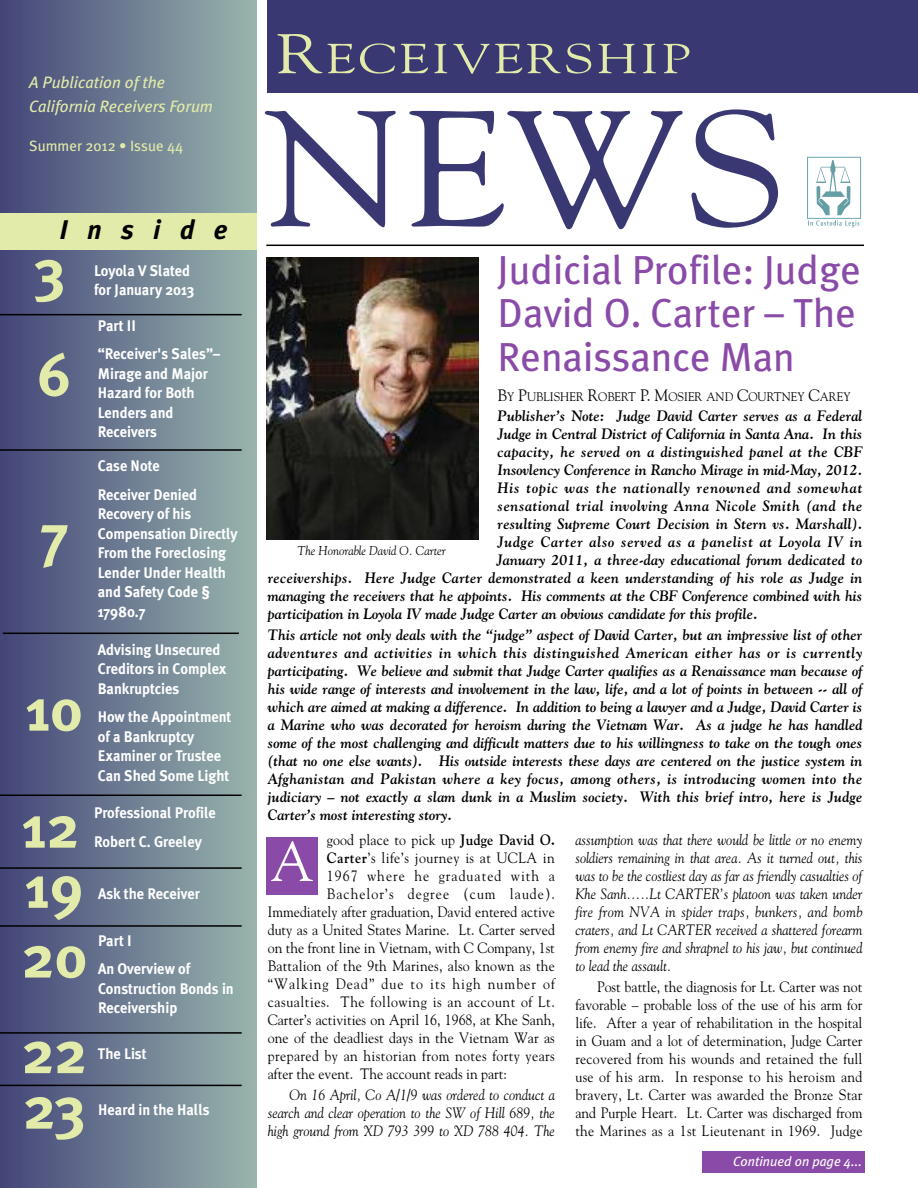
<style>
.page{position:relative;width:918px;height:1188px;background:#fff}
.page>*{position:absolute;margin:0;border:0;box-sizing:border-box;transform-origin:0 0}
.t1{font:163.5px "Goudy";color:#393872;scale:1.1 1}
.t2{font:700 60px "Meta Plus";color:#e2eba9}
.t3{font:55.5px "Goudy";color:#fff}
.t4{font:41.7px "Goudy";letter-spacing:.065em;color:#e2eba9;scale:1.25 1}
.t5{font:40.5px/43.5px "Meta Plus";color:#8a4ba8}
.t6{font:italic 700 27px "Meta Plus";letter-spacing:.71em;color:#000}
.t7{font:italic 16.5px/24px "Meta Plus";color:#e2eba9}
.t8{font:700 15.3px/19.5px "Meta Plus";color:#fff;scale:.94 1}
.t9{font:italic 700 15px/18px "Goudy";letter-spacing:.01em;color:#000;text-align:justify;scale:.95 1}
.t10{font:15px/18px "Goudy";letter-spacing:.01em;color:#000;text-align:justify;scale:.92 1}
.t11{font:italic 15px/18px "Goudy";color:#000;text-align:justify;scale:.92 1}
.t12{font:15px "Goudy";letter-spacing:.075em;color:#000;scale:.92 1}
.t13{font:italic 700 15px "Goudy";letter-spacing:.04em;color:#000;scale:.95 1}
.t14{font:italic 700 15px "Goudy";letter-spacing:.045em;color:#000;scale:.95 1}
.t15{font:italic 700 15px "Goudy";letter-spacing:.055em;color:#000;scale:.95 1}
.t16{font:15px "Goudy";letter-spacing:.03em;color:#000;scale:.92 1}
.t17{font:15px "Goudy";letter-spacing:.04em;color:#000;scale:.92 1}
.t18{font:15px "Goudy";letter-spacing:.035em;color:#000;scale:.92 1}
.t19{font:15px "Meta Plus";color:#e2eba9}
.t20{font:italic 13.5px "Meta Plus";color:#fff}
.t21{font:italic 12.75px "Goudy";color:#000;scale:.94 1}
.t22{font:12.3px "Goudy";color:#000;scale:.95 1}
.s1{font-size:55.5px}
.s2{font-size:16.5px}
.s3{font-weight:700}
</style>
<div class="page">
<div style="left:0;top:0;width:256px;height:1188px;background:linear-gradient(to right,#434478,#98b4ac)"></div>
<div style="left:0;top:213px;width:256px;height:36px;background:#e2eba9"></div>
<div style="left:268px;top:0;width:650px;height:93px;background:#393872"></div>
<div style="left:807px;top:157px;width:54px;height:62px;border:1px solid #6faab1"></div>
<svg style="left:808px;top:160px;width:51px;height:68px"></svg>
<hr style="left:266px;top:245px;width:598px;height:1px;background:#000">
<hr style="left:0;top:314px;width:242px;height:1px;background:#000">
<hr style="left:0;top:449px;width:242px;height:2px;background:#000">
<hr style="left:0;top:795px;width:242px;height:1px;background:#000">
<hr style="left:0;top:1032px;width:242px;height:2px;background:#000">
<hr style="left:0;top:867px;width:242px;height:2px;background:#000">
<hr style="left:0;top:1085px;width:242px;height:1px;background:#000">
<hr style="left:0;top:925px;width:242px;height:2px;background:#000">
<hr style="left:3px;top:633px;width:236px;height:1px;background:#000">
<div style="left:266px;top:837px;width:52px;height:58px;background:#8a4ba8"></div>
<div style="left:703px;top:1151px;width:162px;height:22px;background:#8a4ba8"></div>
<img style="left:266px;top:258px;width:212px;height:282px">
<p class="t7" style="left:29px;top:71px;width:185px">A Publication of the<br>California Receivers Forum</p>
<p class="t19" style="left:29px;top:137px;width:156px">Summer 2012 • Issue 44</p>
<h3 class="t6" style="left:60px;top:214px;width:170px">Inside</h3>
<h2 class="t2" style="left:35px;top:235px;width:32px">3</h2>
<p class="t8" style="left:94px;top:261px;width:108px">Loyola V Slated for January 2013</p>
<h2 class="t2" style="left:38px;top:340px;width:35px">6</h2>
<h2 class="t2" style="left:41px;top:500px;width:29px">7</h2>
<h2 class="t2" style="left:26px;top:675px;width:58px">10</h2>
<p class="t8" style="left:98px;top:311px;width:132px;line-height:28.2px">Part II<br>“Receiver's Sales”–</p>
<p class="t8" style="left:98px;top:363px;width:119px">Mirage and Major<br>Hazard for Both<br>Lenders and<br>Receivers</p>
<p class="t8" style="left:98px;top:452px;width:107px;line-height:28.2px">Case Note<br>Receiver Denied</p>
<p class="t8" style="left:98px;top:504px;width:150px">Recovery of his<br>Compensation Directly<br>From the Foreclosing<br>Lender Under Health and Safety Code §<br>17980.7</p>
<p class="t8" style="left:98px;top:640px;width:138px">Advising Unsecured<br>Creditors in Complex<br>Bankruptcies</p>
<p class="t8" style="left:98px;top:707px;width:144px">How the Appointment of a Bankruptcy<br>Examiner or Trustee<br>Can Shed Some Light</p>
<h2 class="t2" style="left:22px;top:792px;width:59px">12</h2>
<p class="t8" style="left:94px;top:799px;width:131px;line-height:28.2px">Professional Profile<br>Robert C. Greeley</p>
<h2 class="t2" style="left:25px;top:852px;width:60px">19</h2>
<p class="t8" style="left:98px;top:884px;width:110px">Ask the Receiver</p>
<h2 class="t2" style="left:22px;top:922px;width:67px">20</h2>
<p class="t8" style="left:98px;top:927px;width:100px;line-height:28.2px">Part I<br>An Overview of</p>
<p class="t8" style="left:98px;top:979px;width:146px">Construction Bonds in<br>Receivership</p>
<h2 class="t2" style="left:22px;top:1017px;width:66px">22</h2>
<p class="t8" style="left:98px;top:1044px;width:53px">The List</p>
<h2 class="t2" style="left:23px;top:1073px;width:64px">23</h2>
<p class="t8" style="left:98px;top:1100px;width:120px">Heard in the Halls</p>
<h3 class="t4" style="left:277px;top:34px;width:333px"><span class="s1">R</span>ECEIVERSHIP</h3>
<h1 class="t1" style="left:266px;top:74px;width:474px">NEWS</h1>
<h3 class="t5" style="left:498px;top:248px;width:365px">Judicial Profile: Judge<br>David O. Carter – The<br>Renaissance Man</h3>
<p class="t22" style="left:498px;top:389px;width:373px"><span class="s2">B</span>Y <span class="s2">P</span>UBLISHER <span class="s2">R</span>OBERT <span class="s2">P. M</span>OSIER AND <span class="s2">C</span>OURTNEY <span class="s2">C</span>AREY</p>
<p class="t9" style="left:498px;top:407px;width:386px">Publisher’s Note: Judge David Carter serves as a Federal</p>
<p class="t9" style="left:498px;top:425px;width:386px">Judge in Central District of California in Santa Ana. In this</p>
<p class="t9" style="left:498px;top:443px;width:386px">capacity, he served on a distinguished panel at the CBF</p>
<p class="t9" style="left:498px;top:461px;width:386px">Insovlency Conference in Rancho Mirage in mid-May, 2012.</p>
<p class="t15" style="left:498px;top:479px;width:386px">His topic was the nationally renowned and somewhat</p>
<p class="t13" style="left:498px;top:497px;width:386px">sensational trial involving Anna Nicole Smith (and the</p>
<p class="t9" style="left:498px;top:515px;width:386px">resulting Supreme Court Decision in Stern vs. Marshall).</p>
<p class="t14" style="left:498px;top:533px;width:386px">Judge Carter also served as a panelist at Loyola IV in</p>
<p class="t9" style="left:496px;top:551px;width:387px">January 2011, a three-day educational forum dedicated to</p>
<p class="t9" style="left:268px;top:569px;width:627px">receiverships. Here Judge Carter demonstrated a keen understanding of his role as Judge in</p>
<p class="t9" style="left:268px;top:587px;width:627px">managing the receivers that he appoints. His comments at the CBF Conference combined with his</p>
<p class="t9" style="left:268px;top:605px;width:517px">participation in Loyola IV made Judge Carter an obvious candidate for this profile.</p>
<p class="t9" style="left:268px;top:626px;width:627px">This article not only deals with the “judge” aspect of David Carter, but an impressive list of other adventures and activities in which this distinguished American either has or is currently participating. We believe and submit that Judge Carter qualifies as a Renaissance man because of his wide range of interests and involvement in the law, life, and a lot of points in between -- all of which are aimed at making a difference. In addition to being a lawyer and a Judge, David Carter is a Marine who was decorated for heroism during the Vietnam War. As a judge he has handled some of the most challenging and difficult matters due to his willingness to take on the tough ones (that no one else wants). His outside interests these days are centered on the justice system in Afghanistan and Pakistan where a key focus, among others, is introducing women into the judiciary – not exactly a slam dunk in a Muslim society. With this brief intro, here is Judge Carter’s most interesting story.</p>
<p class="t10" style="left:327px;top:831px;width:249px">good place to pick up <span class="s3">Judge David O.</span></p>
<p class="t18" style="left:327px;top:849px;width:249px"><span class="s3">Carter</span>’s life’s journey is at UCLA in</p>
<p class="t12" style="left:327px;top:867px;width:249px">1967 where he graduated with a</p>
<p class="t12" style="left:327px;top:885px;width:249px">Bachelor’s degree (cum laude).</p>
<p class="t10" style="left:268px;top:903px;width:314px">Immediately after graduation, David entered active</p>
<p class="t10" style="left:268px;top:921px;width:314px">duty as a United States Marine. Lt. Carter served</p>
<p class="t10" style="left:268px;top:939px;width:314px">on the front line in Vietnam, with C Company, 1st</p>
<p class="t10" style="left:268px;top:957px;width:314px">Battalion of the 9th Marines, also known as the</p>
<p class="t12" style="left:268px;top:975px;width:314px">“Walking Dead” due to its high number of</p>
<p class="t17" style="left:268px;top:993px;width:314px">casualties. The following is an account of Lt.</p>
<p class="t10" style="left:268px;top:1011px;width:314px">Carter’s activities on April 16, 1968, at Khe Sanh,</p>
<p class="t10" style="left:268px;top:1029px;width:314px">one of the deadliest days in the Vietnam War as</p>
<p class="t16" style="left:268px;top:1047px;width:314px">prepared by an historian from notes forty years</p>
<p class="t10" style="left:268px;top:1065px;width:261px">after the event. The account reads in part:</p>
<p class="t11" style="left:268px;top:1086px;width:314px;text-indent:22px">On 16 April, Co A/1/9 was ordered to conduct a search and clear operation to the SW of Hill 689, the high ground from XD 793 399 to XD 788 404. The</p>
<p class="t21" style="left:297px;top:543px;width:159px">The Honorable David O. Carter</p>
<p class="t11" style="left:575px;top:831px;width:314px">assumption was that there would be little or no enemy soldiers remaining in that area. As it turned out, this was to be the costliest day as far as friendly casualties of Khe Sanh…..Lt CARTER’s platoon was taken under fire from NVA in spider traps, bunkers, and bomb craters, and Lt CARTER received a shattered forearm from enemy fire and shrapnel to his jaw, but continued to lead the assault.</p>
<p class="t10" style="left:575px;top:978px;width:314px;text-indent:22px">Post battle, the diagnosis for Lt. Carter was not favorable – probable loss of the use of his arm for life. After a year of rehabilitation in the hospital in Guam and a lot of determination, Judge Carter recovered from his wounds and retained the full use of his arm. In response to his heroism and bravery, Lt. Carter was awarded the Bronze Star and Purple Heart. Lt. Carter was discharged from the Marines as a 1st Lieutenant in 1969. Judge</p>
<h3 class="t3" style="left:271px;top:829px;width:45px">A</h3>
<p class="t20" style="left:733px;top:1153px;width:130px">Continued on page 4...</p>
</div>
